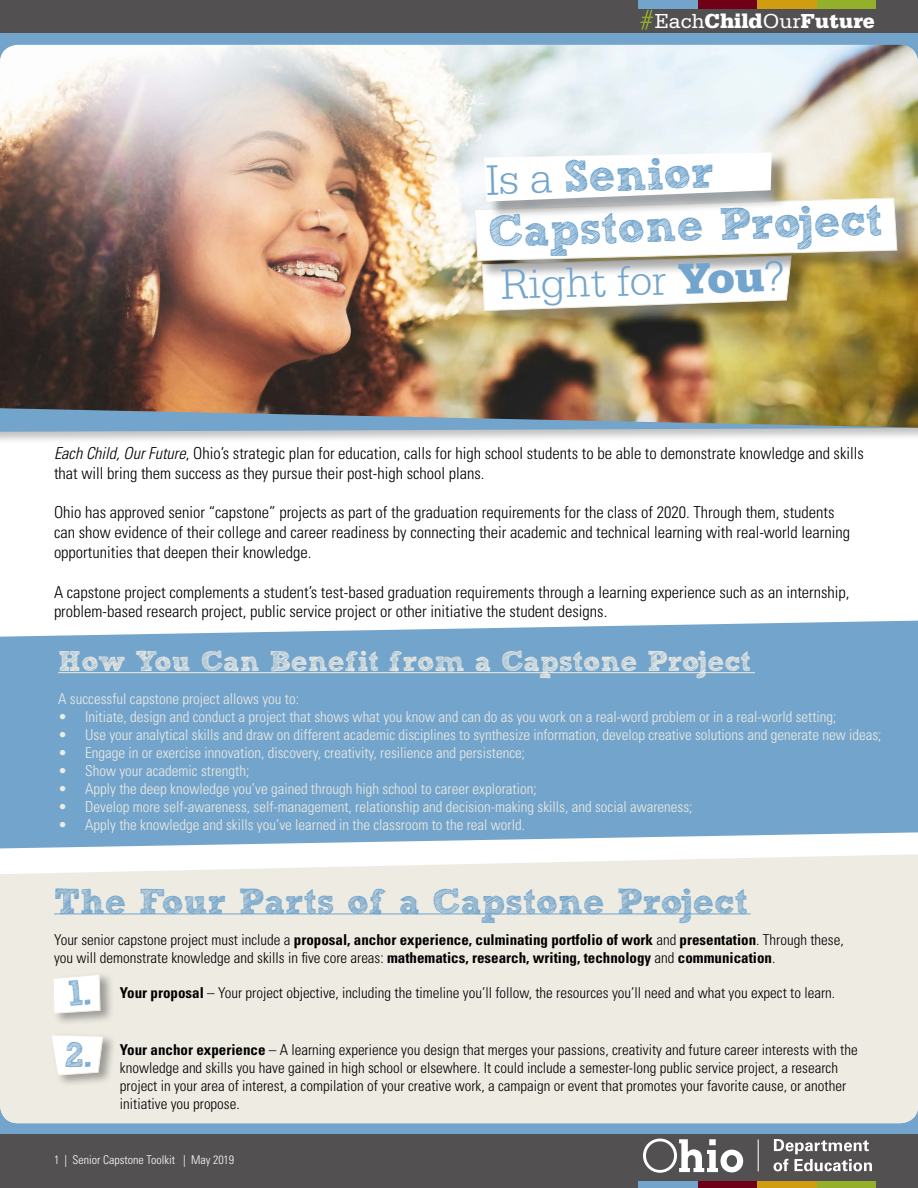
<style>
.page{position:relative;width:918px;height:1188px;background:#fff}
.page>*{position:absolute;margin:0;border:0;box-sizing:border-box;transform-origin:0 0}
.t1{font:45px/52.7px "Sketch Rockwell";color:#73a5cc}
.t2{font:300 45px "Serifa Std";color:#73a5cc}
.t3{font:36px "Sketch Rockwell";color:#73a5cc}
.t4{font:28.5px "Sketch Rockwell";color:#eeebe3}
.t5{font:900 21.45px "Serifa Std";color:#fff}
.t6{font:300 condensed 16.5px/19.8px "Univers LT Std";color:#000}
.t7{font:300 condensed 15px "Univers LT Std";color:#eeebe3}
.t8{font:300 condensed 15px/18px "Univers LT Std";color:#000}
.t9{font:700 condensed 15px/18px "Univers LT Std";color:#000}
.t10{font:300 condensed 12px "Univers LT Std";color:#fff}
.s1{font-weight:400}
.s2{font-family:"Serifa Std";font-weight:300}
.s3{font-family:"Serifa";font-weight:700}
.s4{font-style:italic}
.s5{font-weight:300}
.s6{font-weight:700}
</style>
<div class="page">
<div style="left:0;top:1115px;width:918px;height:73px;background:#525051"></div>
<div style="left:0;top:0;width:918px;height:36px;background:#525051"></div>
<div style="left:0;top:33px;width:918px;height:30px;background:#73a5cc"></div>
<div style="left:0;top:1105px;width:918px;height:29px;background:#73a5cc"></div>
<div style="left:816px;top:0;width:60px;height:8px;background:#94af2a"></div>
<div style="left:757px;top:0;width:59px;height:8px;background:#d19d10"></div>
<div style="left:698px;top:0;width:59px;height:8px;background:#700017"></div>
<div style="left:639px;top:0;width:59px;height:8px;background:#73a5cc"></div>
<svg style="left:640px;top:10px;width:13px;height:20px"></svg>
<div style="left:816px;top:1181px;width:60px;height:7px;background:#94af2a"></div>
<div style="left:757px;top:1181px;width:59px;height:7px;background:#d19d10"></div>
<div style="left:698px;top:1181px;width:59px;height:7px;background:#700017"></div>
<div style="left:639px;top:1181px;width:59px;height:7px;background:#73a5cc"></div>
<svg style="left:643px;top:1139px;width:100px;height:34px"></svg>
<hr style="left:758px;top:1139px;width:1px;height:32px;background:#fff">
<svg style="left:774px;top:1139px;width:98px;height:32px"></svg>
<div style="left:0;top:854px;width:918px;height:269px;background:#eeebe3"></div>
<svg style="left:0;top:620px;width:918px;height:229px;fill:#73a5cc"></svg>
<div style="left:0;top:351px;width:918px;height:93px;background:#000;opacity:.25"></div>
<svg style="left:0;top:428px;width:918px;height:4px"></svg>
<img style="left:0;top:45px;width:918px;height:383px">
<div style="left:485px;top:258px;width:325px;height:71px;background:#000;opacity:.34"></div>
<div style="left:477px;top:200px;width:439px;height:79px;background:#000;opacity:.34"></div>
<svg style="left:474px;top:152px;width:424px;height:159px"></svg>
<div style="left:51px;top:1032px;width:66px;height:56px;background:#000;opacity:.34"></div>
<svg style="left:50px;top:1034px;width:54px;height:42px"></svg>
<hr style="left:58px;top:672px;width:697px;height:1px;background:#eeebe3">
<hr style="left:54px;top:914px;width:697px;height:1px;background:#73a5cc">
<div style="left:52px;top:972px;width:63px;height:54px;background:#000;opacity:.34"></div>
<svg style="left:52px;top:974px;width:49px;height:40px"></svg>
<h3 class="t5" style="left:655px;top:8px;width:222px"><span class="s1">Each</span>Child<span class="s1">Our</span>Future</h3>
<h1 class="t1" style="left:485px;top:155px;width:396px;rotate:-2deg"><span class="s2">Is a</span> Senior<br>Capstone Project</h1>
<h1 class="t2" style="left:500px;top:260px;width:285px;rotate:-2deg">Right for <span class="s3">You</span>?</h1>
<p class="t6" style="left:54px;top:443px;width:811px"><span class="s4">Each Child, Our Future</span>, Ohio’s strategic plan for education, calls for high school students to be able to demonstrate knowledge and skills that will bring them success as they pursue their post-high school plans.</p>
<p class="t6" style="left:54px;top:503px;width:798px">Ohio has approved senior “capstone” projects as part of the graduation requirements for the class of 2020. Through them, students can show evidence of their college and career readiness by connecting their academic and technical learning with real-world learning opportunities that deepen their knowledge.</p>
<p class="t6" style="left:54px;top:582px;width:797px">A capstone project complements a student’s test-based graduation requirements through a learning experience such as an internship, problem-based research project, public service project or other initiative the student designs.</p>
<h3 class="t4" style="left:58px;top:645px;width:694px">How You Can Benefit from a Capstone Project</h3>
<p class="t7" style="left:58px;top:689px;width:242px">A successful capstone project allows you to:</p>
<p class="t7" style="left:58px;top:707px;width:780px">• Initiate, design and conduct a project that shows what you know and can do as you work on a real-word problem or in a real-world setting;</p>
<p class="t7" style="left:58px;top:725px;width:825px">• Use your analytical skills and draw on different academic disciplines to synthesize information, develop creative solutions and generate new ideas;</p>
<p class="t7" style="left:58px;top:743px;width:468px">• Engage in or exercise innovation, discovery, creativity, resilience and persistence;</p>
<p class="t7" style="left:58px;top:761px;width:193px">• Show your academic strength;</p>
<p class="t7" style="left:58px;top:779px;width:480px">• Apply the deep knowledge you’ve gained through high school to career exploration;</p>
<p class="t7" style="left:58px;top:797px;width:636px">• Develop more self-awareness, self-management, relationship and decision-making skills, and social awareness;</p>
<p class="t7" style="left:58px;top:815px;width:468px">• Apply the knowledge and skills you’ve learned in the classroom to the real world.</p>
<h2 class="t3" style="left:54px;top:882px;width:695px">The Four Parts of a Capstone Project</h2>
<p class="t9" style="left:54px;top:931px;width:791px"><span class="s5">Your senior capstone project must include a</span> proposal, anchor experience, culminating portfolio of work <span class="s5">and</span> presentation<span class="s5">. Through these, you will demonstrate knowledge and skills in five core areas:</span> mathematics, research, writing, technology <span class="s5">and</span> communication<span class="s5">.</span></p>
<h2 class="t3" style="left:64px;top:1035px;width:29px">2.</h2>
<p class="t8" style="left:120px;top:984px;width:717px"><span class="s6">Your proposal</span> – Your project objective, including the timeline you’ll follow, the resources you’ll need and what you expect to learn.</p>
<p class="t8" style="left:120px;top:1041px;width:739px"><span class="s6">Your anchor experience</span> – A learning experience you design that merges your passions, creativity and future career interests with the knowledge and skills you have gained in high school or elsewhere. It could include a semester-long public service project, a research project in your area of interest, a compilation of your creative work, a campaign or event that promotes your favorite cause, or another initiative you propose.</p>
<p class="t10" style="left:54px;top:1152px;width:182px">1 | Senior Capstone Toolkit | May 2019</p>
</div>
